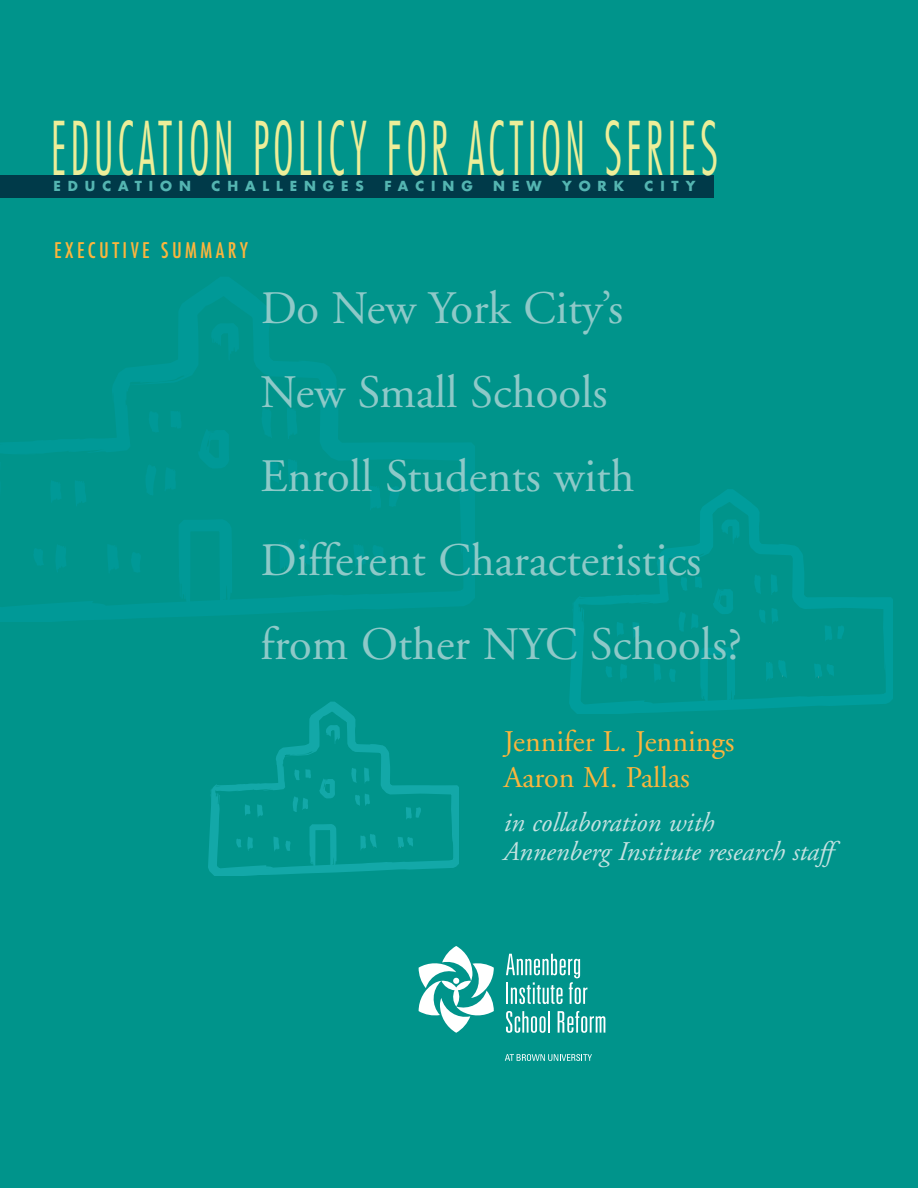
<style>
.page{position:relative;width:918px;height:1188px;background:#00948b}
.page>*{position:absolute;margin:0;border:0;box-sizing:border-box;transform-origin:0 0}
.t1{font:300 condensed 72px "Futura";letter-spacing:.1em;color:#edee99;scale:.62 1}
.t2{font:46.5px/84px "Adobe Garamond";color:#8ec9c8}
.t3{font:30px/36px "Adobe Garamond";color:#fcb53d}
.t4{font:italic 27px/28.5px "Adobe Garamond";color:#c4e2e1}
.t5{font:condensed 21px "Futura";letter-spacing:.165em;color:#fcb53d}
.t6{font:700 13.5px "Futura";letter-spacing:.51em;color:#54b5b1}
</style>
<div class="page">
<div style="left:0;top:175px;width:714px;height:23px;background:#003a49"></div>
<svg style="left:208px;top:702px;width:251px;height:174px"></svg>
<svg style="left:569px;top:489px;width:324px;height:225px"></svg>
<svg style="left:0;top:277px;width:474px;height:344px"></svg>
<svg style="left:419px;top:946px;width:75px;height:87px"></svg>
<svg style="left:506px;top:954px;width:81px;height:50px"></svg>
<svg style="left:506px;top:1011px;width:40px;height:22px"></svg>
<hr style="left:548px;top:1011px;width:2px;height:22px;background:#fff">
<svg style="left:558px;top:1011px;width:47px;height:22px"></svg>
<svg style="left:505px;top:1054px;width:87px;height:7px"></svg>
<h1 class="t1" style="left:51px;top:117px;width:1077px">EDUCATION POLICY FOR ACTION SERIES</h1>
<p class="t6" style="left:54px;top:180px;width:139px">EDUCATION</p>
<p class="t6" style="left:212px;top:180px;width:154px">CHALLENGES</p>
<p class="t6" style="left:385px;top:180px;width:90px">FACING</p>
<p class="t6" style="left:493px;top:180px;width:50px">NEW</p>
<p class="t6" style="left:562px;top:180px;width:63px">YORK</p>
<p class="t6" style="left:645px;top:180px;width:52px">CITY</p>
<p class="t5" style="left:54px;top:241px;width:195px">EXECUTIVE SUMMARY</p>
<p class="t2" style="left:261px;top:271px;width:483px">Do New York City’s<br>New Small Schools<br>Enroll Students with<br>Different Characteristics from Other NYC Schools?</p>
<p class="t3" style="left:504px;top:727px;width:232px">Jennifer L. Jennings<br>Aaron M. Pallas</p>
<p class="t4" style="left:504px;top:811px;width:331px">in collaboration with<br>Annenberg Institute research staff</p>
</div>
